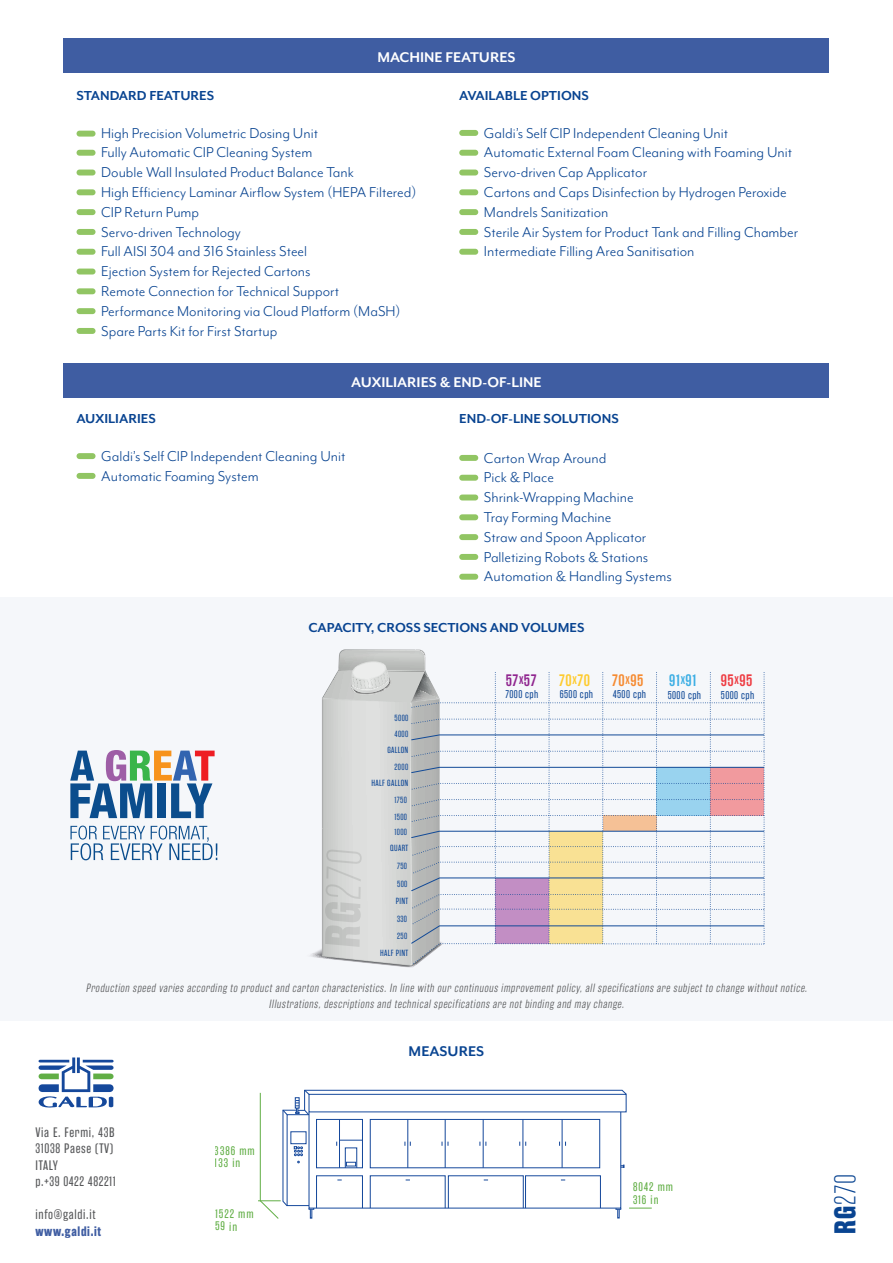
<style>
.page{position:relative;width:893px;height:1263px;background:#fff}
.page>*{position:absolute;margin:0;border:0;box-sizing:border-box;transform-origin:0 0}
.t1{font:100 30px "Rama Gothic E";color:#094491}
.t2{font:600 16.65px "Rama Gothic E";color:#90268f}
.t3{font:600 16.65px "Rama Gothic E";color:#fecb2f}
.t4{font:600 16.65px "Rama Gothic E";color:#f58b32}
.t5{font:600 16.65px "Rama Gothic E";color:#3eafe4}
.t6{font:600 16.65px "Rama Gothic E";color:#ee3d43}
.t7{font:16.5px "Mr Eaves Mod OT";color:#094491}
.t8{font:700 16.2px "Mr Eaves Mod OT";color:#fff}
.t9{font:700 16.2px "Mr Eaves Mod OT";color:#094491}
.t10{font:700 15px "Mr Eaves Mod OT";color:#094491}
.t11{font:13.8px "Rama Gothic E";letter-spacing:.05em;color:#57585a}
.t12{font:700 13.8px "Rama Gothic E";letter-spacing:.05em;color:#3f5da2}
.t13{font:12.45px/12.5px "Rama Gothic E";letter-spacing:.075em;color:#61ae45}
.t14{font:italic 300 12px "Rama Gothic E";color:#57585a}
.t15{font:11.25px "Rama Gothic E";letter-spacing:.04em;color:#124a97}
.t16{font:9px/15.5px "Rama Gothic E";letter-spacing:.04em;color:#124a97}
.s1{font-size:11.25px}
.s2{font-weight:700}
</style>
<div class="page">
<div style="left:0;top:597px;width:893px;height:423px;background:#f5f7fa"></div>
<svg style="left:39px;top:1057px;width:75px;height:51px"></svg>
<svg style="left:70px;top:750px;width:145px;height:68px"></svg>
<svg style="left:70px;top:826px;width:147px;height:34px"></svg>
<svg style="left:310px;top:649px;width:455px;height:319px"></svg>
<div style="left:64px;top:38px;width:765px;height:34px;background:#3f5da2"></div>
<div style="left:64px;top:364px;width:765px;height:34px;background:#3f5da2"></div>
<div style="left:77px;top:131px;width:19px;height:6px;background:#91c563;border-radius:3px"></div>
<div style="left:77px;top:150px;width:19px;height:6px;background:#91c563;border-radius:3px"></div>
<div style="left:77px;top:170px;width:19px;height:5px;background:#91c563;border-radius:3px"></div>
<div style="left:77px;top:189px;width:19px;height:6px;background:#91c563;border-radius:3px"></div>
<div style="left:77px;top:209px;width:19px;height:6px;background:#91c563;border-radius:3px"></div>
<div style="left:77px;top:229px;width:19px;height:6px;background:#91c563;border-radius:3px"></div>
<div style="left:77px;top:249px;width:19px;height:6px;background:#91c563;border-radius:3px"></div>
<div style="left:77px;top:269px;width:19px;height:5px;background:#91c563;border-radius:3px"></div>
<div style="left:77px;top:288px;width:19px;height:6px;background:#91c563;border-radius:3px"></div>
<div style="left:77px;top:308px;width:19px;height:6px;background:#91c563;border-radius:3px"></div>
<div style="left:77px;top:328px;width:19px;height:6px;background:#91c563;border-radius:3px"></div>
<div style="left:77px;top:453px;width:19px;height:6px;background:#91c563;border-radius:3px"></div>
<div style="left:77px;top:473px;width:19px;height:6px;background:#91c563;border-radius:3px"></div>
<div style="left:459px;top:130px;width:19px;height:6px;background:#91c563;border-radius:3px"></div>
<div style="left:459px;top:150px;width:19px;height:6px;background:#91c563;border-radius:3px"></div>
<div style="left:459px;top:170px;width:19px;height:5px;background:#91c563;border-radius:3px"></div>
<div style="left:459px;top:189px;width:19px;height:6px;background:#91c563;border-radius:3px"></div>
<div style="left:459px;top:209px;width:19px;height:6px;background:#91c563;border-radius:3px"></div>
<div style="left:459px;top:229px;width:19px;height:6px;background:#91c563;border-radius:3px"></div>
<div style="left:459px;top:249px;width:19px;height:6px;background:#91c563;border-radius:3px"></div>
<div style="left:459px;top:455px;width:19px;height:6px;background:#91c563;border-radius:3px"></div>
<div style="left:459px;top:475px;width:19px;height:6px;background:#91c563;border-radius:3px"></div>
<div style="left:459px;top:494px;width:19px;height:6px;background:#91c563;border-radius:3px"></div>
<div style="left:459px;top:514px;width:19px;height:6px;background:#91c563;border-radius:3px"></div>
<div style="left:459px;top:534px;width:19px;height:6px;background:#91c563;border-radius:3px"></div>
<div style="left:459px;top:554px;width:19px;height:6px;background:#91c563;border-radius:3px"></div>
<div style="left:459px;top:574px;width:19px;height:6px;background:#91c563;border-radius:3px"></div>
<svg style="left:258px;top:1089px;width:394px;height:130px"></svg>
<p class="t8" style="left:377px;top:48px;width:140px">MACHINE FEATURES</p>
<p class="t10" style="left:77px;top:87px;width:139px">STANDARD FEATURES</p>
<p class="t7" style="left:101px;top:124px;width:218px">High Precision Volumetric Dosing Unit</p>
<p class="t7" style="left:101px;top:143px;width:213px">Fully Automatic CIP Cleaning System</p>
<p class="t7" style="left:101px;top:163px;width:254px">Double Wall Insulated Product Balance Tank</p>
<p class="t7" style="left:101px;top:183px;width:317px">High Efficiency Laminar Airflow System (HEPA Filtered)</p>
<p class="t7" style="left:101px;top:203px;width:99px">CIP Return Pump</p>
<p class="t7" style="left:101px;top:223px;width:141px">Servo-driven Technology</p>
<p class="t7" style="left:101px;top:242px;width:207px">Full AISI 304 and 316 Stainless Steel</p>
<p class="t7" style="left:101px;top:262px;width:211px">Ejection System for Rejected Cartons</p>
<p class="t7" style="left:101px;top:282px;width:239px">Remote Connection for Technical Support</p>
<p class="t7" style="left:101px;top:302px;width:301px">Performance Monitoring via Cloud Platform (MaSH)</p>
<p class="t7" style="left:101px;top:322px;width:178px">Spare Parts Kit for First Startup</p>
<p class="t10" style="left:459px;top:87px;width:131px">AVAILABLE OPTIONS</p>
<p class="t7" style="left:484px;top:124px;width:246px">Galdi’s Self CIP Independent Cleaning Unit</p>
<p class="t7" style="left:484px;top:143px;width:310px">Automatic External Foam Cleaning with Foaming Unit</p>
<p class="t7" style="left:484px;top:163px;width:165px">Servo-driven Cap Applicator</p>
<p class="t7" style="left:484px;top:183px;width:304px">Cartons and Caps Disinfection by Hydrogen Peroxide</p>
<p class="t7" style="left:484px;top:203px;width:126px">Mandrels Sanitization</p>
<p class="t7" style="left:484px;top:223px;width:316px">Sterile Air System for Product Tank and Filling Chamber</p>
<p class="t7" style="left:484px;top:242px;width:212px">Intermediate Filling Area Sanitisation</p>
<p class="t8" style="left:351px;top:373px;width:192px">AUXILIARIES &amp; END-OF-LINE</p>
<p class="t10" style="left:77px;top:410px;width:81px">AUXILIARIES</p>
<p class="t7" style="left:101px;top:447px;width:246px">Galdi’s Self CIP Independent Cleaning Unit</p>
<p class="t7" style="left:101px;top:467px;width:159px">Automatic Foaming System</p>
<p class="t10" style="left:459px;top:410px;width:161px">END-OF-LINE SOLUTIONS</p>
<p class="t7" style="left:484px;top:449px;width:124px">Carton Wrap Around</p>
<p class="t7" style="left:484px;top:468px;width:72px">Pick &amp; Place</p>
<p class="t7" style="left:484px;top:488px;width:151px">Shrink-Wrapping Machine</p>
<p class="t7" style="left:484px;top:508px;width:129px">Tray Forming Machine</p>
<p class="t7" style="left:484px;top:528px;width:164px">Straw and Spoon Applicator</p>
<p class="t7" style="left:484px;top:548px;width:166px">Palletizing Robots &amp; Stations</p>
<p class="t7" style="left:484px;top:567px;width:189px">Automation &amp; Handling Systems</p>
<p class="t10" style="left:308px;top:619px;width:278px">CAPACITY, CROSS SECTIONS AND VOLUMES</p>
<p class="t16" style="left:395px;top:711px;width:15px">5000<br>4000</p>
<p class="t16" style="left:395px;top:759px;width:15px">2000</p>
<p class="t16" style="left:395px;top:791px;width:14px;line-height:17.2px">1750<br>1500</p>
<p class="t16" style="left:395px;top:824px;width:14px">1000</p>
<p class="t16" style="left:397px;top:856px;width:12px;line-height:18.3px">750<br>500</p>
<p class="t16" style="left:397px;top:911px;width:12px;line-height:16.6px">330<br>250</p>
<p class="t16" style="left:387px;top:742px;width:22px">GALLON</p>
<p class="t16" style="left:372px;top:775px;width:38px">HALF GALLON</p>
<p class="t16" style="left:390px;top:840px;width:20px">QUART</p>
<p class="t16" style="left:396px;top:893px;width:14px">PINT</p>
<p class="t16" style="left:380px;top:945px;width:30px">HALF PINT</p>
<p class="t3" style="left:559px;top:671px;width:32px">70<span class="s1">X</span>70</p>
<p class="t4" style="left:612px;top:671px;width:33px">70<span class="s1">X</span>95</p>
<p class="t5" style="left:669px;top:671px;width:28px">91<span class="s1">X</span>91</p>
<p class="t6" style="left:721px;top:671px;width:33px">95<span class="s1">X</span>95</p>
<p class="t2" style="left:506px;top:671px;width:32px">57<span class="s1">X</span>57</p>
<p class="t15" style="left:505px;top:688px;width:35px">7000 cph</p>
<p class="t15" style="left:560px;top:688px;width:35px">6500 cph</p>
<p class="t15" style="left:613px;top:688px;width:35px">4500 cph</p>
<p class="t15" style="left:668px;top:688px;width:35px">5000 cph</p>
<p class="t15" style="left:721px;top:688px;width:35px">5000 cph</p>
<p class="t14" style="left:86px;top:981px;width:725px">Production speed varies according to product and carton characteristics. In line with our continuous improvement policy, all specifications are subject to change without notice.</p>
<p class="t14" style="left:269px;top:997px;width:359px">Illustrations, descriptions and technical specifications are not binding and may change.</p>
<p class="t9" style="left:409px;top:1042px;width:77px">MEASURES</p>
<p class="t11" style="left:35px;top:1124px;width:81px">Via E. Fermi, 43B</p>
<p class="t11" style="left:35px;top:1141px;width:79px">31038 Paese (TV)</p>
<p class="t11" style="left:35px;top:1157px;width:24px">ITALY</p>
<p class="t11" style="left:35px;top:1174px;width:82px">p.+39 0422 482211</p>
<p class="t11" style="left:35px;top:1207px;width:62px">info@galdi.it</p>
<p class="t12" style="left:35px;top:1223px;width:67px">www.galdi.it</p>
<p class="t13" style="left:215px;top:1144px;width:41px">3386 mm<br>133 in</p>
<p class="t13" style="left:215px;top:1208px;width:40px;rotate:1deg">1522 mm<br>59 in</p>
<p class="t13" style="left:633px;top:1181px;width:41px">8042 mm<br>316 in</p>
<p class="t1" style="left:829px;top:1234px;width:62px;rotate:-90deg"><span class="s2">RG</span>270</p>
</div>
